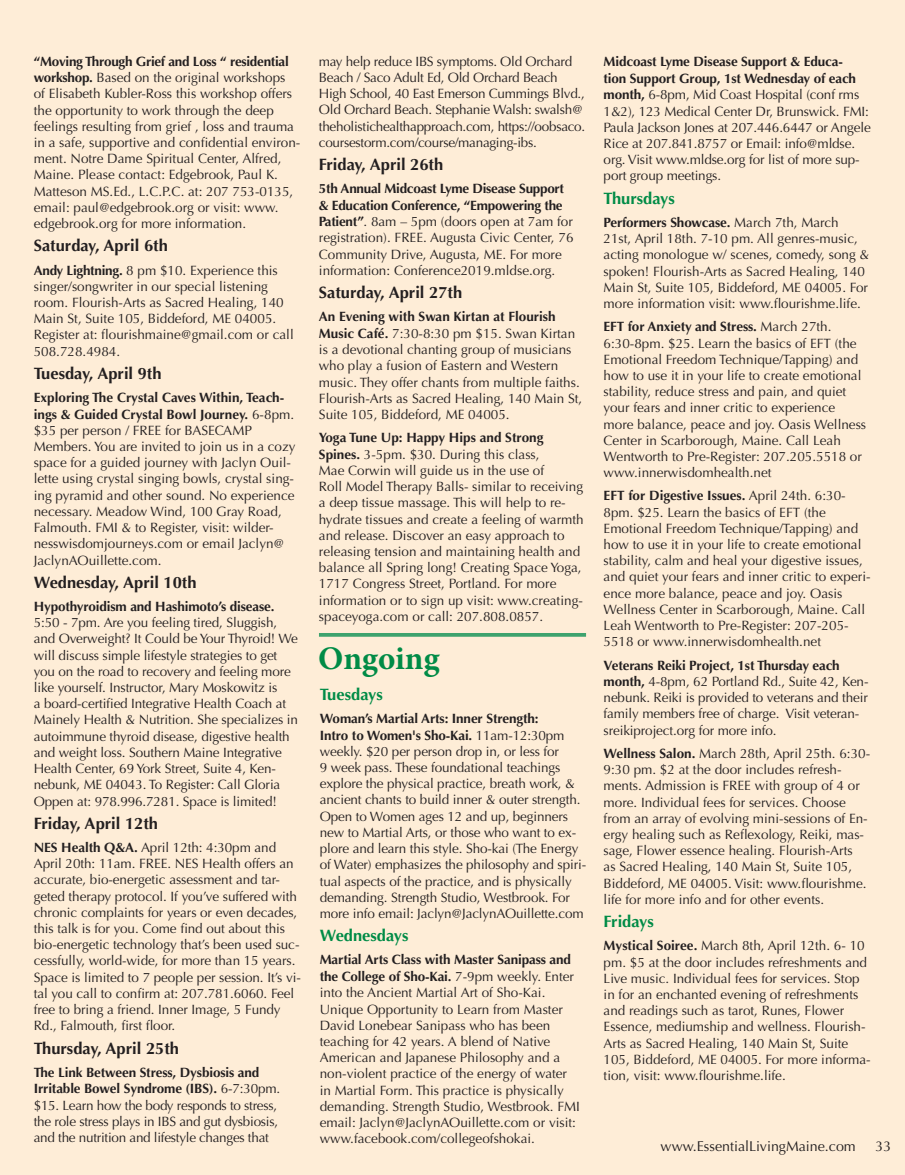
<style>
.page{position:relative;width:905px;height:1175px;background:#fff}
.page>*{position:absolute;margin:0;border:0;box-sizing:border-box;transform-origin:0 0}
.t1{font:700 33px "Minion Pro";letter-spacing:-.005em;color:#008b46}
.t2{font:700 16.5px "Optima";color:#231f20}
.t3{font:700 16.5px "Optima";color:#008b46}
.t4{font:14.25px "Optima";color:#231f20}
.t5{font:13.5px/16.2px "Optima";color:#231f20}
.t6{font:13.5px/16.2px "Optima";letter-spacing:-.02em;color:#231f20}
.t7{font:700 13.5px "Optima";letter-spacing:-.01em;color:#231f20}
.s1{font-weight:700}
</style>
<div class="page">
<div style="left:0;top:0;width:904px;height:1174px;background:#feedd7"></div>
<hr style="left:319px;top:633px;width:267px;height:3px;background:#3ea36e">
<p class="t5" style="left:34px;top:53px;width:268px"><span class="s1">“Moving Through Grief and Loss “ residential workshop.</span> Based on the original workshops<br>of Elisabeth Kubler-Ross this workshop offers the opportunity to work through the deep feelings resulting from grief , loss and trauma in a safe, supportive and confidential environ&shy;ment. Notre Dame Spiritual Center, Alfred, Maine. Please contact: Edgebrook, Paul K.<br>Matteson MS.Ed., L.C.P.C. at: 207 753-0135, email: paul@edgebrook.org or visit: www. edgebrook.org for more information.</p>
<p class="t2" style="left:34px;top:236px;width:136px">Saturday, April 6th</p>
<p class="t5" style="left:34px;top:262px;width:261px"><span class="s1">Andy Lightning.</span> 8 pm $10. Experience this singer/songwriter in our special listening room. Flourish-Arts as Sacred Healing, 140<br>Main St, Suite 105, Biddeford, ME 04005.<br>Register at: flourishmaine@gmail.com or call 508.728.4984.</p>
<p class="t2" style="left:34px;top:364px;width:129px">Tuesday, April 9th</p>
<p class="t5" style="left:34px;top:389px;width:263px"><span class="s1">Exploring The Crystal Caves Within, Teach&shy;ings &amp; Guided Crystal Bowl Journey.</span> 6-8pm. $35 per person / FREE for BASECAMP Members. You are invited to join us in a cozy space for a guided journey with Jaclyn Ouil&shy;lette using crystal singing bowls, crystal sing&shy;ing pyramid and other sound. No experience necessary. Meadow Wind, 100 Gray Road, Falmouth. FMI &amp; to Register, visit: wilder&shy;nesswisdomjourneys.com or email Jaclyn@ JaclynAOuillette.com.</p>
<p class="t2" style="left:34px;top:572px;width:164px">Wednesday, April 10th</p>
<p class="t7" style="left:34px;top:598px;width:242px">Hypothyroidism and Hashimoto’s disease.</p>
<p class="t5" style="left:34px;top:614px;width:266px">5:50 - 7pm. Are you feeling tired, Sluggish, and Overweight? It Could be Your Thyroid! We will discuss simple lifestyle strategies to get you on the road to recovery and feeling more like yourself. Instructor, Mary Moskowitz is<br>a board-certified Integrative Health Coach at Mainely Health &amp; Nutrition. She specializes in autoimmune thyroid disease, digestive health and weight loss. Southern Maine Integrative Health Center, 69 York Street, Suite 4, Ken&shy;nebunk, ME 04043. To Register: Call Gloria Oppen at: 978.996.7281. Space is limited!</p>
<p class="t2" style="left:34px;top:813px;width:126px">Friday, April 12th</p>
<p class="t5" style="left:34px;top:839px;width:269px"><span class="s1">NES Health Q&amp;A.</span> April 12th: 4:30pm and April 20th: 11am. FREE. NES Health offers an accurate, bio-energetic assessment and tar&shy;geted therapy protocol. If you’ve suffered with chronic complaints for years or even decades, this talk is for you. Come find out about this bio-energetic technology that’s been used suc&shy;cessfully, world-wide, for more than 15 years.<br>Space is limited to 7 people per session. It’s vi&shy;tal you call to confirm at: 207.781.6060. Feel free to bring a friend. Inner Image, 5 Fundy Rd., Falmouth, first floor.</p>
<p class="t2" style="left:34px;top:1038px;width:147px">Thursday, April 25th</p>
<p class="t6" style="left:34px;top:1064px;width:248px"><span class="s1">The Link Between Stress, Dysbiosis and Irritable Bowel Syndrome (IBS).</span> 6-7:30pm. $15. Learn how the body responds to stress, the role stress plays in IBS and gut dysbiosis, and the nutrition and lifestyle changes that</p>
<p class="t6" style="left:319px;top:53px;width:268px">may help reduce IBS symptoms. Old Orchard Beach / Saco Adult Ed, Old Orchard Beach High School, 40 East Emerson Cummings Blvd., Old Orchard Beach. Stephanie Walsh: swalsh@ theholistichealthapproach.com, https://oobsaco. coursestorm.com/course/managing-ibs.</p>
<p class="t2" style="left:319px;top:155px;width:126px">Friday, April 26th</p>
<p class="t5" style="left:319px;top:181px;width:256px"><span class="s1">5th Annual Midcoast Lyme Disease Support &amp; Education Conference, “Empowering the Patient”</span>. 8am – 5pm (doors open at 7am for registration). FREE. Augusta Civic Center, 76<br>Community Drive, Augusta, ME. For more information: Conference2019.mldse.org.</p>
<p class="t2" style="left:319px;top:283px;width:145px">Saturday, April 27th</p>
<p class="t5" style="left:319px;top:309px;width:265px"><span class="s1">An Evening with Swan Kirtan at Flourish Music Café.</span> 7:30-8:30 pm $15. Swan Kirtan is a devotional chanting group of musicians who play a fusion of Eastern and Western music. They offer chants from multiple faiths.<br>Flourish-Arts as Sacred Healing, 140 Main St, Suite 105, Biddeford, ME 04005.</p>
<p class="t5" style="left:319px;top:430px;width:266px"><span class="s1">Yoga Tune Up: Happy Hips and Strong Spines.</span> 3-5pm. $30. During this class,<br>Mae Corwin will guide us in the use of<br>Roll Model Therapy Balls- similar to receiving a deep tissue massage. This will help to re&shy;hydrate tissues and create a feeling of warmth and release. Discover an easy approach to releasing tension and maintaining health and balance all Spring long! Creating Space Yoga, 1717 Congress Street, Portland. For more information or to sign up visit: www.creating&shy;spaceyoga.com or call: 207.808.0857.</p>
<h1 class="t1" style="left:318px;top:635px;width:123px">Ongoing</h1>
<p class="t3" style="left:320px;top:684px;width:64px">Tuesdays</p>
<p class="t5" style="left:320px;top:710px;width:268px"><span class="s1">Woman’s Martial Arts: Inner Strength:<br>Intro to Women's Sho-Kai.</span> 11am-12:30pm weekly. $20 per person drop in, or less for<br>9 week pass. These foundational teachings explore the physical practice, breath work, &amp; ancient chants to build inner &amp; outer strength.<br>Open to Women ages 12 and up, beginners new to Martial Arts, or those who want to ex&shy;plore and learn this style. Sho-kai (The Energy of Water) emphasizes the philosophy and spiri&shy;tual aspects of the practice, and is physically demanding. Strength Studio, Westbrook. For more info email: Jaclyn@JaclynAOuillette.com</p>
<p class="t3" style="left:320px;top:926px;width:90px">Wednesdays</p>
<p class="t5" style="left:320px;top:952px;width:262px"><span class="s1">Martial Arts Class with Master Sanipass and the College of Sho-Kai.</span> 7-9pm weekly. Enter into the Ancient Martial Art of Sho-Kai.<br>Unique Opportunity to Learn from Master David Lonebear Sanipass who has been teaching for 42 years. A blend of Native American and Japanese Philosophy and a non-violent practice of the energy of water in Martial Form. This practice is physically demanding. Strength Studio, Westbrook. FMI email: Jaclyn@JaclynAOuillette.com or visit: www.facebook.com/collegeofshokai.</p>
<p class="t5" style="left:603px;top:54px;width:269px"><span class="s1">Midcoast Lyme Disease Support &amp; Educa-<br>tion Support Group, 1st Wednesday of each month,</span> 6-8pm, Mid Coast Hospital (conf rms 1&amp;2), 123 Medical Center Dr, Brunswick. FMI:<br>Paula Jackson Jones at 207.446.6447 or Angele Rice at 207.841.8757 or Email: info@mldse. org. Visit www.mldse.org for list of more sup&shy;port group meetings.</p>
<p class="t3" style="left:603px;top:188px;width:73px">Thursdays</p>
<p class="t5" style="left:603px;top:214px;width:267px"><span class="s1">Performers Showcase.</span> March 7th, March 21st, April 18th. 7-10 pm. All genres-music, acting monologue w/ scenes, comedy, song &amp; spoken! Flourish-Arts as Sacred Healing, 140<br>Main St, Suite 105, Biddeford, ME 04005. For more information visit: www.flourishme.life.</p>
<p class="t5" style="left:603px;top:319px;width:264px"><span class="s1">EFT for Anxiety and Stress.</span> March 27th.<br>6:30-8pm. $25. Learn the basics of EFT (the Emotional Freedom Technique/Tapping) and how to use it in your life to create emotional stability, reduce stress and pain, and quiet your fears and inner critic to experience more balance, peace and joy. Oasis Wellness Center in Scarborough, Maine. Call Leah Wentworth to Pre-Register: 207.205.5518 or www.innerwisdomhealth.net</p>
<p class="t5" style="left:603px;top:488px;width:268px"><span class="s1">EFT for Digestive Issues.</span> April 24th. 6:30- 8pm. $25. Learn the basics of EFT (the Emotional Freedom Technique/Tapping) and how to use it in your life to create emotional stability, calm and heal your digestive issues, and quiet your fears and inner critic to experi&shy;ence more balance, peace and joy. Oasis Wellness Center in Scarborough, Maine. Call Leah Wentworth to Pre-Register: 207-205- 5518 or www.innerwisdomhealth.net</p>
<p class="t5" style="left:603px;top:657px;width:266px"><span class="s1">Veterans Reiki Project, 1st Thursday each month,</span> 4-8pm, 62 Portland Rd., Suite 42, Ken&shy;nebunk. Reiki is provided to veterans and their family members free of charge. Visit veteran&shy;sreikiproject.org for more info.</p>
<p class="t5" style="left:603px;top:745px;width:268px"><span class="s1">Wellness Salon.</span> March 28th, April 25th. 6:30- 9:30 pm. $2 at the door includes refresh&shy;ments. Admission is FREE with group of 4 or more. Individual fees for services. Choose from an array of evolving mini-sessions of En&shy;ergy healing such as Reflexology, Reiki, mas&shy;sage, Flower essence healing. Flourish-Arts<br>as Sacred Healing, 140 Main St, Suite 105, Biddeford, ME 04005. Visit: www.flourishme. life for more info and for other events.</p>
<p class="t3" style="left:603px;top:911px;width:52px">Fridays</p>
<p class="t5" style="left:603px;top:937px;width:269px"><span class="s1">Mystical Soiree.</span> March 8th, April 12th. 6- 10 pm. $5 at the door includes refreshments and Live music. Individual fees for services. Stop in for an enchanted evening of refreshments and readings such as tarot, Runes, Flower Essence, mediumship and wellness. Flourish-Arts as Sacred Healing, 140 Main St, Suite 105, Biddeford, ME 04005. For more informa&shy;tion, visit: www.flourishme.life.</p>
<p class="t4" style="left:660px;top:1138px;width:197px">www.EssentialLivingMaine.com</p>
<p class="t4" style="left:875px;top:1138px;width:17px">33</p>
</div>
